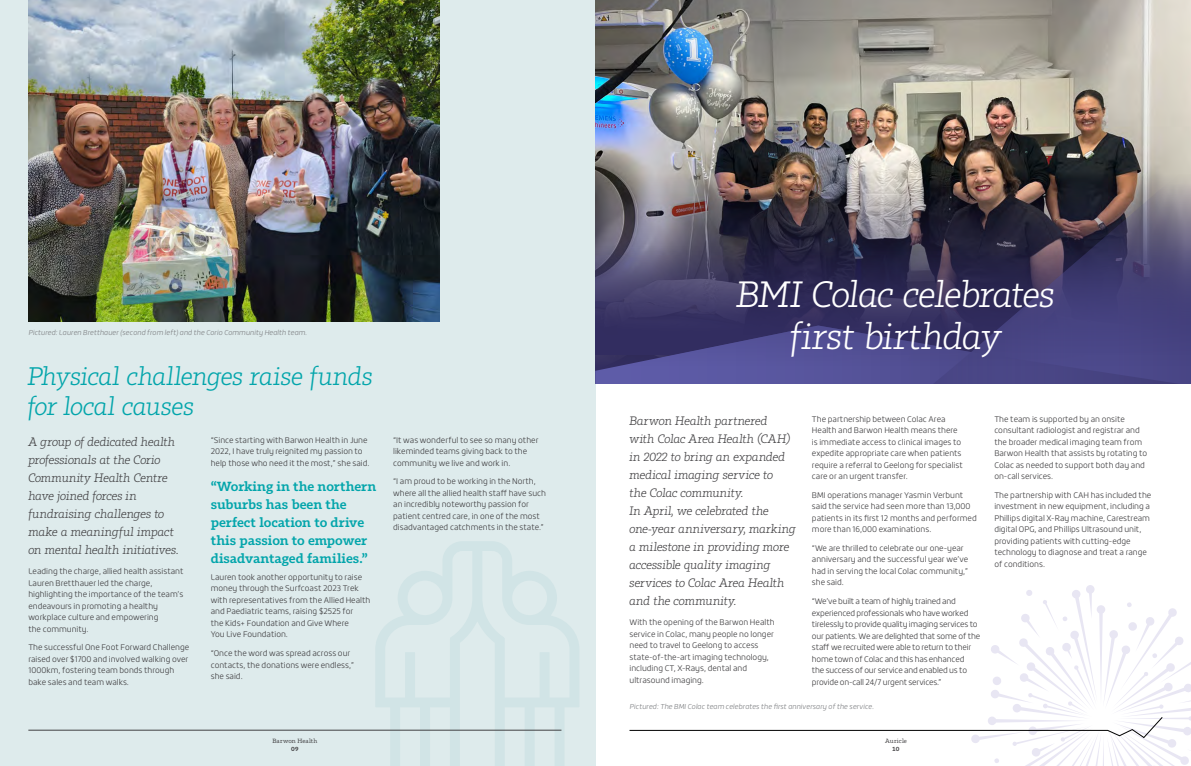
<style>
.page{position:relative;width:1191px;height:766px;background:#fff}
.page>*{position:absolute;margin:0;border:0;box-sizing:border-box;transform-origin:0 0}
.t1{font:italic 300 36px/42px "Tabac Slab";letter-spacing:-.03em;color:#fff;text-align:center}
.t2{font:italic 300 25px/30px "Tabac Slab";letter-spacing:-.015em;color:#02a5ab}
.t3{font:600 13px/18px "Tabac Slab";letter-spacing:-.005em;color:#02a5ab}
.t4{font:italic 300 12px/18px "Tabac Slab";letter-spacing:-.01em;color:#414042}
.t5{font:300 8px/11.5px "Roihu";color:#414042}
.t6{font:300 8px/11.5px "Roihu";letter-spacing:-.02em;color:#414042}
.t7{font:italic 300 7px "Roihu";color:#808285}
.t8{font:6px "Tabac Slab";letter-spacing:.02em;color:#414042}
.t9{font:600 6px "Tabac Slab";color:#414042}
</style>
<div class="page">
<div style="left:0;top:0;width:595px;height:765px;background:#deebec"></div>
<svg style="left:368px;top:541px;width:211px;height:224px"></svg>
<img style="left:595px;top:0;width:596px;height:174px">
<img style="left:28px;top:0;width:412px;height:321px">
<img style="left:595px;top:174px;width:299px;height:209px">
<svg style="left:894px;top:174px;width:297px;height:209px;background:#47405b"></svg>
<svg style="left:661px;top:325px;width:525px;height:58px;background:#494686"></svg>
<hr style="left:28px;top:729px;width:533px;height:1px;background:#414042">
<svg style="left:629px;top:585px;width:562px;height:180px"></svg>
<p class="t7" style="left:28px;top:329px;width:280px">Pictured: Lauren Bretthauer (second from left) and the Corio Community Health team.</p>
<h2 class="t2" style="left:28px;top:362px;width:347px">Physical challenges raise funds for local causes</h2>
<h3 class="t4" style="left:28px;top:433px;width:152px">A group of dedicated health professionals at the Corio<br>Community Health Centre have joined forces in fundraising challenges to make a meaningful impact on mental health initiatives.</h3>
<p class="t5" style="left:28px;top:565px;width:157px">Leading the charge, allied health assistant Lauren Bretthauer led the charge, highlighting the importance of the team’s endeavours in promoting a healthy workplace culture and empowering<br>the community.</p>
<p class="t5" style="left:28px;top:641px;width:162px">The successful One Foot Forward Challenge raised over $1700 and involved walking over 1000km, fostering team bonds through bake sales and team walks.</p>
<p class="t5" style="left:211px;top:434px;width:160px">“Since starting with Barwon Health in June<br>2022, I have truly reignited my passion to help those who need it the most,” she said.</p>
<h3 class="t3" style="left:211px;top:477px;width:167px">“Working in the northern suburbs has been the perfect location to drive this passion to empower disadvantaged families.”</h3>
<p class="t5" style="left:211px;top:571px;width:161px">Lauren took another opportunity to raise money through the Surfcoast 2023 Trek with representatives from the Allied Health and Paediatric teams, raising $2525 for<br>the Kids+ Foundation and Give Where<br>You Live Foundation.</p>
<p class="t5" style="left:211px;top:647px;width:145px">“Once the word was spread across our contacts, the donations were endless,” she said.</p>
<p class="t5" style="left:393px;top:434px;width:147px">“It was wonderful to see so many other likeminded teams giving back to the community we live and work in.</p>
<p class="t5" style="left:393px;top:475px;width:154px">“I am proud to be working in the North, where all the allied health staff have such an incredibly noteworthy passion for patient centred care, in one of the most disadvantaged catchments in the state.”</p>
<p class="t8" style="left:272px;top:737px;width:46px">Barwon Health</p>
<p class="t9" style="left:291px;top:745px;width:9px">09</p>
<h1 class="t1" style="left:736px;top:274px;width:320px">BMI Colac celebrates first birthday</h1>
<p class="t4" style="left:629px;top:412px;width:168px">Barwon Health partnered<br>with Colac Area Health (CAH) in 2022 to bring an expanded medical imaging service to<br>the Colac community.<br>In April, we celebrated the one-year anniversary, marking a milestone in providing more accessible quality imaging services to Colac Area Health and the community.</p>
<p class="t5" style="left:629px;top:616px;width:147px">With the opening of the Barwon Health service in Colac, many people no longer need to travel to Geelong to access state-of-the-art imaging technology, including CT, X-Rays, dental and ultrasound imaging.</p>
<p class="t5" style="left:812px;top:413px;width:152px">The partnership between Colac Area Health and Barwon Health means there is immediate access to clinical images to expedite appropriate care when patients require a referral to Geelong for specialist care or an urgent transfer.</p>
<p class="t5" style="left:812px;top:489px;width:166px">BMI operations manager Yasmin Verbunt said the service had seen more than 13,000 patients in its first 12 months and performed more than 16,000 examinations.</p>
<p class="t5" style="left:812px;top:542px;width:158px">“We are thrilled to celebrate our one-year anniversary and the successful year we’ve had in serving the local Colac community,” she said.</p>
<p class="t6" style="left:812px;top:595px;width:170px">“We’ve built a team of highly trained and experienced professionals who have worked tirelessly to provide quality imaging services to our patients. We are delighted that some of the staff we recruited were able to return to their home town of Colac and this has enhanced<br>the success of our service and enabled us to provide on-call 24/7 urgent services.”</p>
<p class="t7" style="left:629px;top:702px;width:246px">Pictured: The BMI Colac team celebrates the first anniversary of the service.</p>
<p class="t8" style="left:885px;top:737px;width:23px">Auricle</p>
<p class="t9" style="left:892px;top:745px;width:8px">10</p>
<p class="t5" style="left:994px;top:413px;width:154px">The team is supported by an onsite consultant radiologist and registrar and the broader medical imaging team from Barwon Health that assists by rotating to Colac as needed to support both day and on-call services.</p>
<p class="t5" style="left:994px;top:489px;width:158px">The partnership with CAH has included the investment in new equipment, including a Phillips digital X-Ray machine, Carestream digital OPG, and Phillips Ultrasound unit, providing patients with cutting-edge technology to diagnose and treat a range of conditions.</p>
</div>
